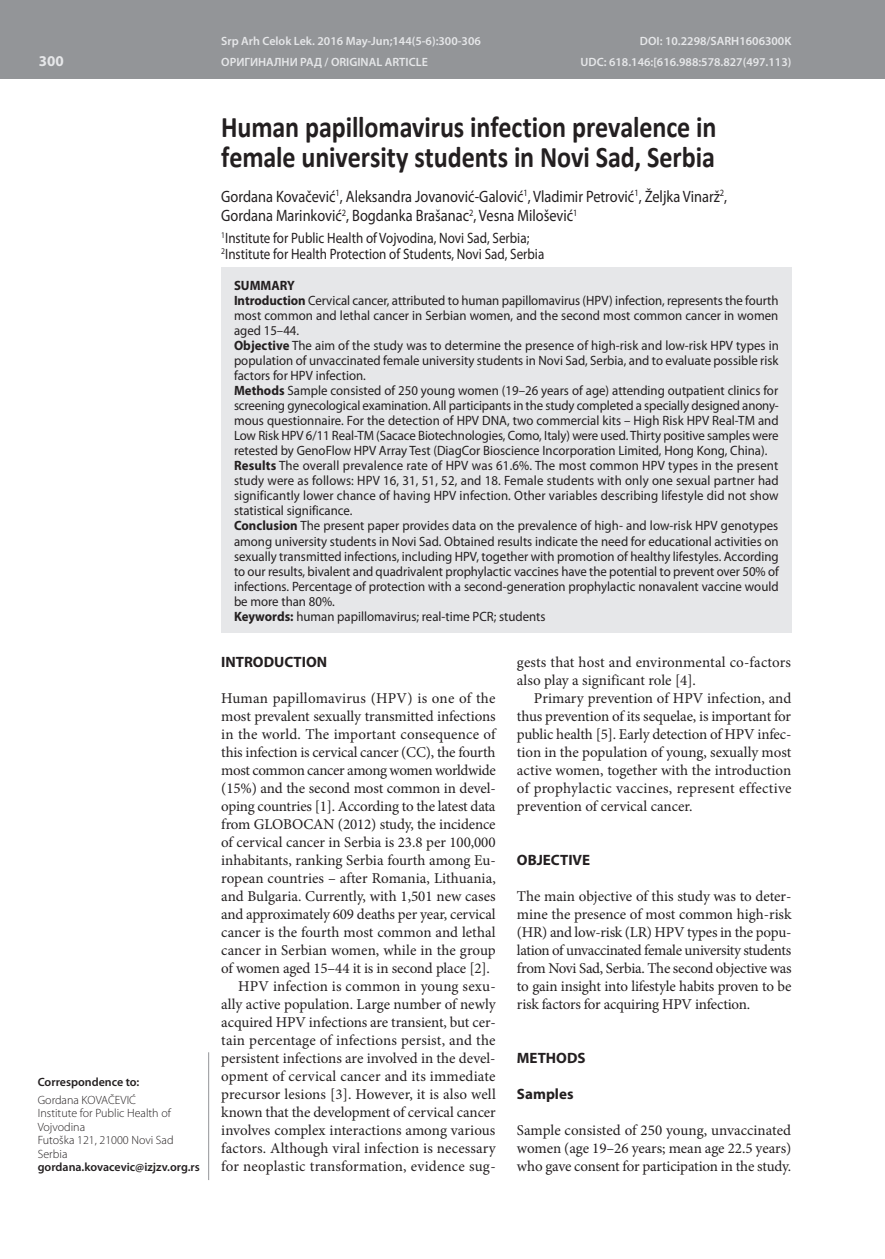
<style>
.page{position:relative;width:885px;height:1259px;background:#fff}
.page>*{position:absolute;margin:0;border:0;box-sizing:border-box;transform-origin:0 0}
.t1{font:700 30px/30px "Calibri";letter-spacing:-.005em;color:#231f20;scale:.87 1}
.t2{font:16.5px/19.5px "Myriad Pro";color:#231f20;scale:.87 1}
.t3{font:15px/18px "Minion Pro";letter-spacing:-.005em;color:#231f20;text-align:justify}
.t4{font:15px/15.8px "Myriad Pro";color:#231f20;scale:.87 1}
.t5{font:15px "Minion Pro";letter-spacing:.015em;color:#231f20}
.t6{font:700 15px "Myriad Pro";color:#231f20}
.t7{font:15px "Minion Pro";letter-spacing:-.025em;color:#231f20}
.t8{font:700 15px "Myriad Pro";color:#e6e7e9}
.t9{font:13.5px/15px "Myriad Pro";color:#231f20;scale:.95 1}
.t10{font:600 12px "Myriad Pro";color:#e6e7e9}
.t11{font:300 12px/13.5px "Myriad Pro";color:#231f20}
.t12{font:600 12px "Myriad Pro";color:#231f20}
.s1{font-weight:700}
</style>
<div class="page">
<div style="left:0;top:0;width:884px;height:79px;background:#939598"></div>
<hr style="left:208px;top:1052px;width:1px;height:128px;background:#939598">
<hr style="left:884px;top:0;width:1px;height:79px;background:#e6e7e9">
<div style="left:221px;top:267px;width:570px;height:366px;background:#e6e7e9"></div>
<p class="t8" style="left:39px;top:51px;width:26px">300</p>
<p class="t12" style="left:38px;top:1074px;width:103px">Correspondence to:</p>
<p class="t11" style="left:38px;top:1093px;width:137px">Gordana KOVAČEVIĆ<br>Institute for Public Health of<br>Vojvodina<br>Futoška 121, 21000 Novi Sad<br>Serbia</p>
<p class="t12" style="left:38px;top:1159px;width:163px">gordana.kovacevic@izjzv.org.rs</p>
<p class="t10" style="left:221px;top:33px;width:261px">Srp Arh Celok Lek. 2016 May-Jun;144(5-6):300-306</p>
<p class="t10" style="left:640px;top:33px;width:153px">DOI: 10.2298/SARH1606300K</p>
<p class="t10" style="left:221px;top:54px;width:208px">ОРИГИНАЛНИ РАД / ORIGINAL ARTICLE</p>
<p class="t10" style="left:580px;top:54px;width:212px">UDC: 618.146:[616.988:578.827(497.113)</p>
<h1 class="t1" style="left:221px;top:112px;width:571px">Human papillomavirus infection prevalence in female university students in Novi Sad, Serbia</h1>
<p class="t2" style="left:221px;top:186px;width:583px">Gordana Kovačević<sup>1</sup>, Aleksandra Jovanović-Galović<sup>1</sup>, Vladimir Petrović<sup>1</sup>, Željka Vinarž<sup>2</sup>,<br>Gordana Marinković<sup>2</sup>, Bogdanka Brašanac<sup>2</sup>, Vesna Milošević<sup>1</sup></p>
<p class="t4" style="left:221px;top:230px;width:373px"><sup>1</sup>Institute for Public Health of Vojvodina, Novi Sad, Serbia;<br><sup>2</sup>Institute for Health Protection of Students, Novi Sad, Serbia</p>
<p class="t9" style="left:234px;top:278px;width:575px"><span class="s1">SUMMARY<br>Introduction</span> Cervical cancer, attributed to human papillomavirus (HPV) infection, represents the fourth most common and lethal cancer in Serbian women, and the second most common cancer in women aged 15–44.<br><span class="s1">Objective</span> The aim of the study was to determine the presence of high-risk and low-risk HPV types in population of unvaccinated female university students in Novi Sad, Serbia, and to evaluate possible risk factors for HPV infection.<br><span class="s1">Methods</span> Sample consisted of 250 young women (19–26 years of age) attending outpatient clinics for screening gynecological examination. All participants in the study completed a specially designed anony&shy;mous questionnaire. For the detection of HPV DNA, two commercial kits – High Risk HPV Real-TM and Low Risk HPV 6/11 Real-TM (Sacace Biotechnologies, Como, Italy) were used. Thirty positive samples were retested by GenoFlow HPV Array Test (DiagCor Bioscience Incorporation Limited, Hong Kong, China).<br><span class="s1">Results</span> The overall prevalence rate of HPV was 61.6%. The most common HPV types in the present study were as follows: HPV 16, 31, 51, 52, and 18. Female students with only one sexual partner had significantly lower chance of having HPV infection. Other variables describing lifestyle did not show statistical significance.<br><span class="s1">Conclusion</span> The present paper provides data on the prevalence of high- and low-risk HPV genotypes among university students in Novi Sad. Obtained results indicate the need for educational activities on sexually transmitted infections, including HPV, together with promotion of healthy lifestyles. According to our results, bivalent and quadrivalent prophylactic vaccines have the potential to prevent over 50% of infections. Percentage of protection with a second-generation prophylactic nonavalent vaccine would be more than 80%.<br><span class="s1">Keywords:</span> human papillomavirus; real-time PCR; students</p>
<p class="t6" style="left:221px;top:651px;width:107px">INTRODUCTION</p>
<p class="t5" style="left:221px;top:687px;width:276px">Human papillomavirus (HPV) is one of the</p>
<p class="t3" style="left:221px;top:707px;width:276px">most prevalent sexually transmitted infections</p>
<p class="t3" style="left:221px;top:725px;width:276px">in the world. The important consequence of</p>
<p class="t3" style="left:221px;top:743px;width:276px">this infection is cervical cancer (CC), the fourth</p>
<p class="t7" style="left:221px;top:759px;width:276px">most common cancer among women worldwide</p>
<p class="t3" style="left:221px;top:779px;width:276px">(15%) and the second most common in devel-</p>
<p class="t3" style="left:221px;top:797px;width:276px">oping countries [1]. According to the latest data</p>
<p class="t3" style="left:221px;top:815px;width:276px">from GLOBOCAN (2012) study, the incidence</p>
<p class="t3" style="left:221px;top:833px;width:276px">of cervical cancer in Serbia is 23.8 per 100,000</p>
<p class="t3" style="left:221px;top:851px;width:276px">inhabitants, ranking Serbia fourth among Eu-</p>
<p class="t3" style="left:221px;top:869px;width:276px">ropean countries – after Romania, Lithuania,</p>
<p class="t3" style="left:221px;top:887px;width:276px">and Bulgaria. Currently, with 1,501 new cases</p>
<p class="t3" style="left:221px;top:905px;width:276px">and approximately 609 deaths per year, cervical</p>
<p class="t3" style="left:221px;top:923px;width:276px">cancer is the fourth most common and lethal</p>
<p class="t3" style="left:221px;top:941px;width:276px">cancer in Serbian women, while in the group</p>
<p class="t3" style="left:221px;top:959px;width:270px">of women aged 15–44 it is in second place [2].</p>
<p class="t3" style="left:238px;top:977px;width:259px">HPV infection is common in young sexu-</p>
<p class="t3" style="left:221px;top:995px;width:276px">ally active population. Large number of newly</p>
<p class="t3" style="left:221px;top:1013px;width:276px">acquired HPV infections are transient, but cer-</p>
<p class="t3" style="left:221px;top:1031px;width:276px">tain percentage of infections persist, and the</p>
<p class="t3" style="left:221px;top:1049px;width:276px">persistent infections are involved in the devel-</p>
<p class="t3" style="left:221px;top:1067px;width:276px">opment of cervical cancer and its immediate</p>
<p class="t3" style="left:221px;top:1085px;width:276px">precursor lesions [3]. However, it is also well</p>
<p class="t3" style="left:221px;top:1103px;width:276px">known that the development of cervical cancer</p>
<p class="t3" style="left:221px;top:1121px;width:275px">involves complex interactions among various</p>
<p class="t3" style="left:221px;top:1139px;width:276px">factors. Although viral infection is necessary</p>
<p class="t5" style="left:221px;top:1155px;width:276px">for neoplastic transformation, evidence sug-</p>
<p class="t3" style="left:517px;top:653px;width:275px">gests that host and environmental co-factors also play a significant role [4].</p>
<p class="t3" style="left:517px;top:689px;width:276px;text-indent:17px">Primary prevention of HPV infection, and thus prevention of its sequelae, is important for public health [5]. Early detection of HPV infec&shy;tion in the population of young, sexually most active women, together with the introduction of prophylactic vaccines, represent effective prevention of cervical cancer.</p>
<p class="t6" style="left:517px;top:849px;width:75px">OBJECTIVE</p>
<p class="t3" style="left:517px;top:887px;width:276px">The main objective of this study was to deter&shy;mine the presence of most common high-risk (HR) and low-risk (LR) HPV types in the popu&shy;lation of unvaccinated female university students from Novi Sad, Serbia. The second objective was to gain insight into lifestyle habits proven to be risk factors for acquiring HPV infection.</p>
<p class="t6" style="left:517px;top:1047px;width:70px">METHODS</p>
<p class="t6" style="left:517px;top:1083px;width:58px">Samples</p>
<p class="t3" style="left:517px;top:1121px;width:276px">Sample consisted of 250 young, unvaccinated women (age 19–26 years; mean age 22.5 years) who gave consent for participation in the study.</p>
</div>
